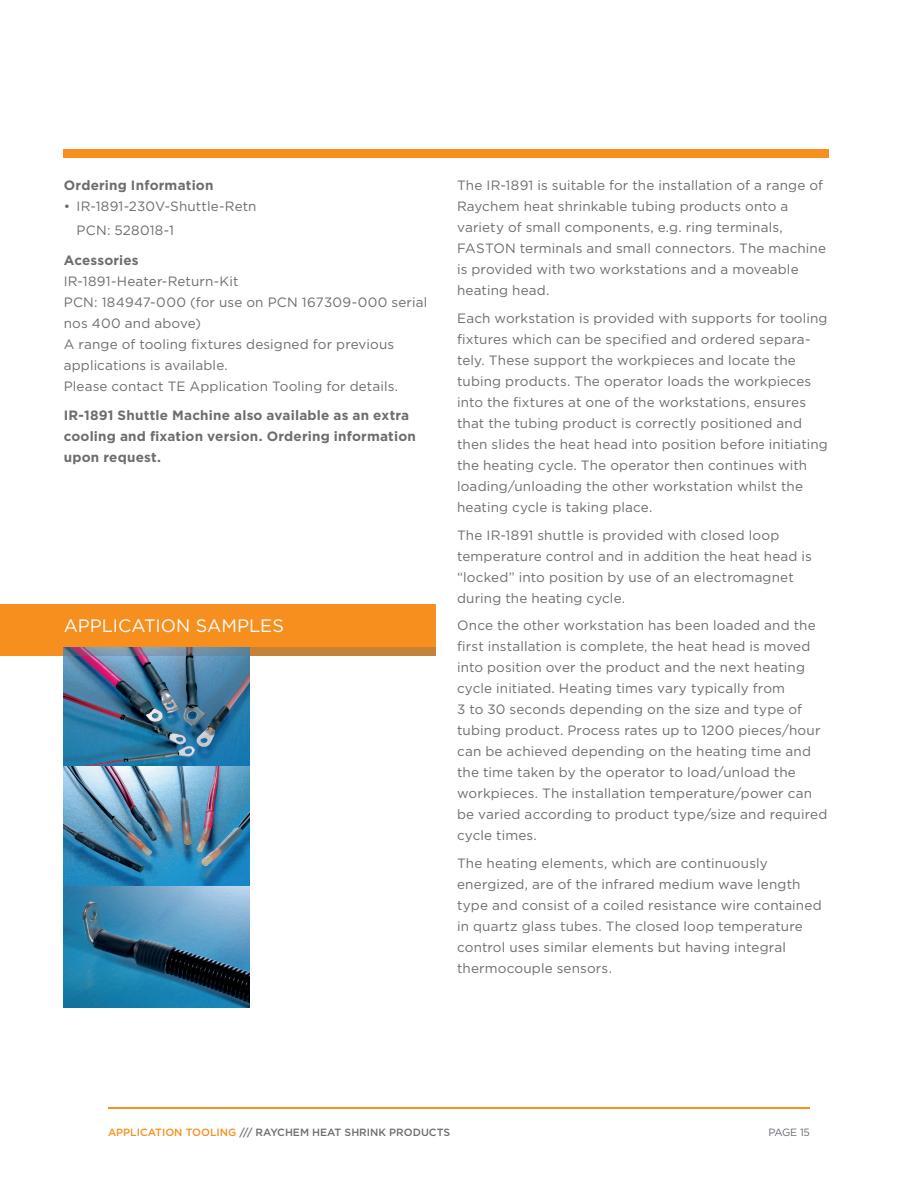
<style>
.page{position:relative;width:918px;height:1188px;background:#fff}
.page>*{position:absolute;margin:0;border:0;box-sizing:border-box;transform-origin:0 0}
.t1{font:18px "Gotham";color:#fff}
.t2{font:13.5px/21px "Gotham";letter-spacing:.01em;color:#6c6d70}
.t3{font:700 13.5px/21px "Gotham";letter-spacing:.015em;color:#6c6d70}
.t4{font:500 10.5px "Gotham";color:#6c6d70}
.t5{font:10.5px "Gotham";letter-spacing:-.04em;color:#696b73}
.s1{color:#f68f1e}
</style>
<div class="page">
<div style="left:64px;top:150px;width:765px;height:8px;background:#f68f1e"></div>
<img style="left:64px;top:885px;width:186px;height:123px">
<div style="left:0;top:605px;width:436px;height:51px;background:#f68f1e"></div>
<img style="left:64px;top:656px;width:186px;height:110px">
<svg style="left:64px;top:647px;width:372px;height:9px;background:#9e836c"></svg>
<img style="left:64px;top:766px;width:186px;height:119px">
<hr style="left:108px;top:1107px;width:702px;height:2px;background:#f68f1e">
<p class="t3" style="left:64px;top:175px;width:151px">Ordering Information</p>
<p class="t2" style="left:77px;top:194px;width:182px;line-height:24px;text-indent:-13px">• IR-1891-230V-Shuttle-Retn<br>PCN: 528018-1</p>
<p class="t3" style="left:64px;top:249px;width:76px">Acessories</p>
<p class="t2" style="left:64px;top:270px;width:365px">IR-1891-Heater-Return-Kit<br>PCN: 184947-000 (for use on PCN 167309-000 serial nos 400 and above)<br>A range of tooling fixtures designed for previous applications is available.<br>Please contact TE Application Tooling for details.</p>
<p class="t3" style="left:64px;top:405px;width:354px">IR-1891 Shuttle Machine also available as an extra cooling and fixation version. Ordering information upon request.</p>
<h1 class="t1" style="left:64px;top:614px;width:222px">APPLICATION SAMPLES</h1>
<p class="t2" style="left:457px;top:175px;width:371px">The IR-1891 is suitable for the installation of a range of Raychem heat shrinkable tubing products onto a variety of small components, e.g. ring terminals, FASTON terminals and small connectors. The machine is provided with two workstations and a moveable heating head.</p>
<p class="t2" style="left:457px;top:307px;width:372px">Each workstation is provided with supports for tooling fixtures which can be specified and ordered separa&shy;tely. These support the workpieces and locate the tubing products. The operator loads the workpieces into the fixtures at one of the workstations, ensures that the tubing product is correctly positioned and then slides the heat head into position before initiating the heating cycle. The operator then continues with loading/unloading the other workstation whilst the heating cycle is taking place.</p>
<p class="t2" style="left:457px;top:524px;width:356px">The IR-1891 shuttle is provided with closed loop temperature control and in addition the heat head is “locked” into position by use of an electromagnet during the heating cycle.</p>
<p class="t2" style="left:457px;top:615px;width:372px">Once the other workstation has been loaded and the first installation is complete, the heat head is moved into position over the product and the next heating cycle initiated. Heating times vary typically from<br>3 to 30 seconds depending on the size and type of tubing product. Process rates up to 1200 pieces/hour can be achieved depending on the heating time and the time taken by the operator to load/unload the workpieces. The installation temperature/power can be varied according to product type/size and required cycle times.</p>
<p class="t2" style="left:457px;top:853px;width:366px">The heating elements, which are continuously energized, are of the infrared medium wave length type and consist of a coiled resistance wire contained in quartz glass tubes. The closed loop temperature control uses similar elements but having integral thermocouple sensors.</p>
<p class="t4" style="left:108px;top:1125px;width:344px"><span class="s1">APPLICATION TOOLING</span> /// RAYCHEM HEAT SHRINK PRODUCTS</p>
<p class="t5" style="left:769px;top:1126px;width:43px">PAGE 15</p>
</div>
